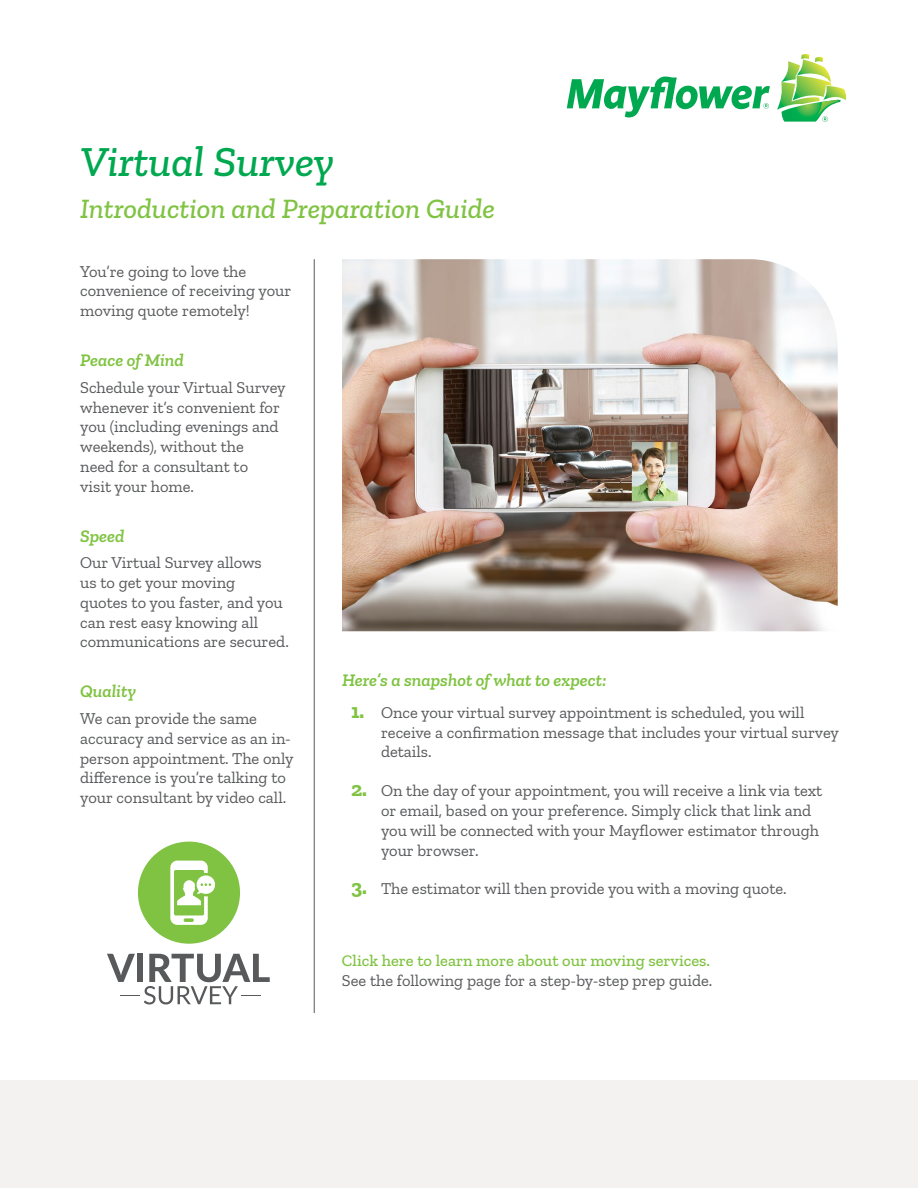
<style>
.page{position:relative;width:918px;height:1188px;background:#fff}
.page>*{position:absolute;margin:0;border:0;box-sizing:border-box;transform-origin:0 0}
.t1{font:italic 500 43.5px "Zilla Slab";color:#00a850}
.t2{font:italic 500 28.5px "Zilla Slab";color:#80c342}
.t3{font:italic 600 18px "Zilla Slab";color:#80c342}
.t4{font:16.5px/19.8px "Zilla Slab";color:#58595b}
.t5{font:500 16.5px "Zilla Slab";color:#80c342}
.s1{font-weight:700;font-size:21px;color:#80c342}
</style>
<div class="page">
<hr style="left:314px;top:259px;width:1px;height:754px;background:#58595b">
<div style="left:0;top:1080px;width:918px;height:108px;background:#f4f2f1"></div>
<svg style="left:567px;top:77px;width:203px;height:40px"></svg>
<svg style="left:777px;top:54px;width:69px;height:68px"></svg>
<img style="left:342px;top:259px;width:496px;height:372px">
<svg style="left:107px;top:954px;width:163px;height:50px"></svg>
<div style="left:138px;top:842px;width:102px;height:102px;background:#80c342;border-radius:50%"></div>
<svg style="left:170px;top:861px;width:45px;height:64px"></svg>
<h1 class="t1" style="left:80px;top:138px;width:255px">Virtual Survey</h1>
<h2 class="t2" style="left:80px;top:192px;width:416px">Introduction and Preparation Guide</h2>
<p class="t4" style="left:80px;top:261px;width:213px">You’re going to love the convenience of receiving your moving quote remotely!</p>
<p class="t3" style="left:80px;top:350px;width:105px">Peace of Mind</p>
<p class="t4" style="left:80px;top:378px;width:207px">Schedule your Virtual Survey whenever it’s convenient for you (including evenings and weekends), without the<br>need for a consultant to<br>visit your home.</p>
<p class="t3" style="left:80px;top:526px;width:46px">Speed</p>
<p class="t4" style="left:80px;top:553px;width:210px">Our Virtual Survey allows<br>us to get your moving<br>quotes to you faster, and you can rest easy knowing all communications are secured.</p>
<p class="t3" style="left:80px;top:681px;width:57px">Quality</p>
<p class="t4" style="left:80px;top:709px;width:215px">We can provide the same accuracy and service as an in&shy;person appointment. The only difference is you’re talking to your consultant by video call.</p>
<p class="t3" style="left:342px;top:670px;width:266px">Here’s a snapshot of what to expect:</p>
<p class="t4" style="left:381px;top:703px;width:459px;text-indent:-30px"><span class="s1">1.</span> Once your virtual survey appointment is scheduled, you will receive a confirmation message that includes your virtual survey details.</p>
<p class="t4" style="left:381px;top:781px;width:443px;text-indent:-30px"><span class="s1">2.</span> On the day of your appointment, you will receive a link via text or email, based on your preference. Simply click that link and you will be connected with your Mayflower estimator through your browser.</p>
<p class="t4" style="left:351px;top:879px;width:437px"><span class="s1">3.</span> The estimator will then provide you with a moving quote.</p>
<p class="t5" style="left:342px;top:952px;width:370px">Click here to learn more about our moving services.</p>
<p class="t4" style="left:342px;top:971px;width:372px">See the following page for a step-by-step prep guide.</p>
</div>
